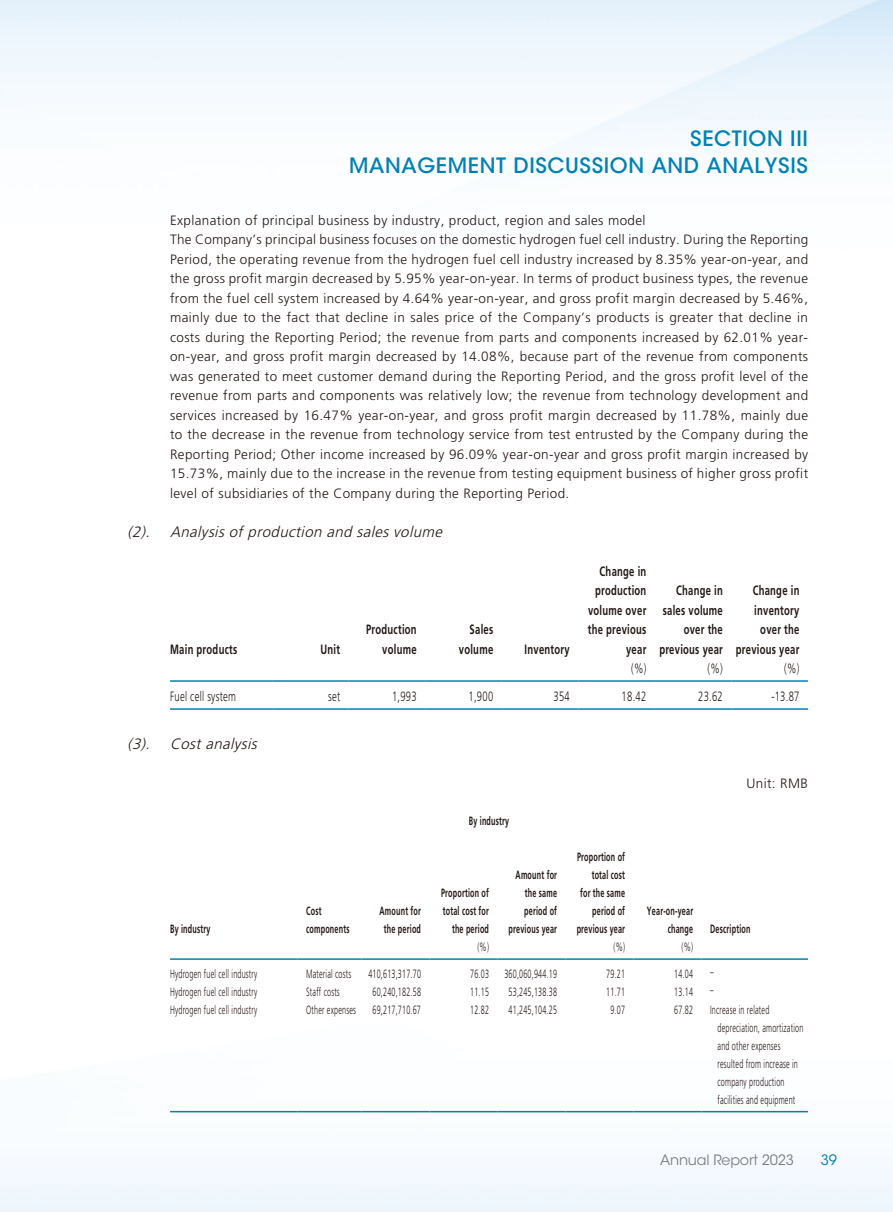
<style>
.page{position:relative;width:893px;height:1212px;background:#fff}
.page>*{position:absolute;margin:0;border:0;box-sizing:border-box;transform-origin:0 0}
.t1{font:500 21px/27px "ITC Avant Garde Std";letter-spacing:.03em;color:#0081b3;text-align:right}
.t2{font:italic 300 15px "Frutiger LT Std";color:#231916}
.t3{font:14.25px "ITC Avant Garde Std";letter-spacing:-.01em;color:#808080}
.t4{font:14.25px "ITC Avant Garde Std";color:#0081b3}
.t5{font:300 13.5px/19.5px "Frutiger LT Std";letter-spacing:.03em;color:#231916}
.t6{font:700 13.5px/19.5px "Frutiger LT Std";letter-spacing:.03em;color:#231916;text-align:right;scale:.7 1}
.t7{font:300 13.5px "Frutiger LT Std";letter-spacing:.03em;color:#231916;scale:.7 1}
.t8{font:300 12px/18px "Frutiger LT Std";letter-spacing:.03em;color:#231916;scale:.6 1}
.t9{font:700 12px/18px "Frutiger LT Std";letter-spacing:.03em;color:#231916;text-align:right;scale:.6 1}
</style>
<div class="page">
<hr style="left:170px;top:680px;width:102px;height:2px;background:#0081b3">
<hr style="left:272px;top:680px;width:77px;height:2px;background:#0081b3">
<hr style="left:349px;top:680px;width:76px;height:2px;background:#0081b3">
<hr style="left:425px;top:680px;width:77px;height:2px;background:#0081b3">
<hr style="left:502px;top:680px;width:76px;height:2px;background:#0081b3">
<hr style="left:578px;top:680px;width:77px;height:2px;background:#0081b3">
<hr style="left:655px;top:680px;width:76px;height:2px;background:#0081b3">
<hr style="left:731px;top:680px;width:77px;height:2px;background:#0081b3">
<hr style="left:170px;top:708px;width:102px;height:2px;background:#0081b3">
<hr style="left:272px;top:708px;width:77px;height:2px;background:#0081b3">
<hr style="left:349px;top:708px;width:76px;height:2px;background:#0081b3">
<hr style="left:425px;top:708px;width:77px;height:2px;background:#0081b3">
<hr style="left:502px;top:708px;width:76px;height:2px;background:#0081b3">
<hr style="left:578px;top:708px;width:77px;height:2px;background:#0081b3">
<hr style="left:655px;top:708px;width:76px;height:2px;background:#0081b3">
<hr style="left:731px;top:708px;width:77px;height:2px;background:#0081b3">
<hr style="left:170px;top:958px;width:128px;height:2px;background:#0081b3">
<hr style="left:298px;top:958px;width:63px;height:2px;background:#0081b3">
<hr style="left:361px;top:958px;width:68px;height:2px;background:#0081b3">
<hr style="left:429px;top:958px;width:68px;height:2px;background:#0081b3">
<hr style="left:497px;top:958px;width:69px;height:2px;background:#0081b3">
<hr style="left:566px;top:958px;width:68px;height:2px;background:#0081b3">
<hr style="left:634px;top:958px;width:68px;height:2px;background:#0081b3">
<hr style="left:702px;top:958px;width:106px;height:2px;background:#0081b3">
<hr style="left:170px;top:1111px;width:128px;height:1px;background:#0081b3">
<hr style="left:298px;top:1111px;width:63px;height:1px;background:#0081b3">
<hr style="left:361px;top:1111px;width:68px;height:1px;background:#0081b3">
<hr style="left:429px;top:1111px;width:68px;height:1px;background:#0081b3">
<hr style="left:497px;top:1111px;width:69px;height:1px;background:#0081b3">
<hr style="left:566px;top:1111px;width:68px;height:1px;background:#0081b3">
<hr style="left:634px;top:1111px;width:68px;height:1px;background:#0081b3">
<hr style="left:702px;top:1111px;width:106px;height:1px;background:#0081b3">
<h1 class="t1" style="left:349px;top:125px;width:460px">SECTION III<br>MANAGEMENT DISCUSSION AND ANALYSIS</h1>
<p class="t5" style="left:170px;top:210px;width:640px">Explanation of principal business by industry, product, region and sales model<br>The Company’s principal business focuses on the domestic hydrogen fuel cell industry. During the Reporting Period, the operating revenue from the hydrogen fuel cell industry increased by 8.35% year-on-year, and the gross profit margin decreased by 5.95% year-on-year. In terms of product business types, the revenue from the fuel cell system increased by 4.64% year-on-year, and gross profit margin decreased by 5.46%, mainly due to the fact that decline in sales price of the Company’s products is greater that decline in costs during the Reporting Period; the revenue from parts and components increased by 62.01% year&shy;on-year, and gross profit margin decreased by 14.08%, because part of the revenue from components was generated to meet customer demand during the Reporting Period, and the gross profit level of the revenue from parts and components was relatively low; the revenue from technology development and services increased by 16.47% year-on-year, and gross profit margin decreased by 11.78%, mainly due to the decrease in the revenue from technology service from test entrusted by the Company during the Reporting Period; Other income increased by 96.09% year-on-year and gross profit margin increased by 15.73%, mainly due to the increase in the revenue from testing equipment business of higher gross profit level of subsidiaries of the Company during the Reporting Period.</p>
<p class="t2" style="left:128px;top:523px;width:320px">(2). Analysis of production and sales volume</p>
<p class="t6" style="left:170px;top:639px;width:98px">Main products</p>
<p class="t6" style="left:320px;top:639px;width:30px">Unit</p>
<p class="t6" style="left:366px;top:620px;width:74px">Production volume</p>
<p class="t6" style="left:459px;top:620px;width:51px">Sales volume</p>
<p class="t6" style="left:525px;top:639px;width:66px">Inventory</p>
<p class="t6" style="left:588px;top:561px;width:85px">Change in production volume over the previous year</p>
<p class="t6" style="left:659px;top:581px;width:92px">Change in sales volume over the previous year</p>
<p class="t6" style="left:736px;top:581px;width:92px">Change in inventory over the previous year</p>
<p class="t7" style="left:631px;top:661px;width:23px">(%)</p>
<p class="t7" style="left:708px;top:661px;width:23px">(%)</p>
<p class="t7" style="left:784px;top:661px;width:23px">(%)</p>
<p class="t7" style="left:170px;top:689px;width:96px">Fuel cell system</p>
<p class="t7" style="left:328px;top:689px;width:19px">set</p>
<p class="t7" style="left:392px;top:689px;width:37px">1,993</p>
<p class="t7" style="left:469px;top:689px;width:37px">1,900</p>
<p class="t7" style="left:553px;top:689px;width:25px">354</p>
<p class="t7" style="left:622px;top:689px;width:37px">18.42</p>
<p class="t7" style="left:698px;top:689px;width:37px">23.62</p>
<p class="t7" style="left:771px;top:689px;width:42px">-13.87</p>
<p class="t2" style="left:128px;top:735px;width:135px">(3). Cost analysis</p>
<p class="t5" style="left:746px;top:773px;width:63px">Unit: RMB</p>
<p class="t9" style="left:469px;top:812px;width:69px">By industry</p>
<p class="t9" style="left:170px;top:920px;width:69px">By industry</p>
<p class="t9" style="left:306px;top:902px;width:74px;text-align:left">Cost components</p>
<p class="t9" style="left:380px;top:902px;width:71px;text-align:center">Amount for the period</p>
<p class="t9" style="left:441px;top:884px;width:82px">Proportion of total cost for the period</p>
<p class="t9" style="left:509px;top:866px;width:82px">Amount for the same period of previous year</p>
<p class="t9" style="left:577px;top:848px;width:82px">Proportion of total cost<br>for the same period of previous year</p>
<p class="t9" style="left:647px;top:902px;width:79px">Year-on-year change</p>
<p class="t8" style="left:477px;top:938px;width:21px">(%)</p>
<p class="t8" style="left:613px;top:938px;width:21px">(%)</p>
<p class="t8" style="left:681px;top:938px;width:21px">(%)</p>
<p class="t9" style="left:710px;top:920px;width:69px">Description</p>
<p class="t8" style="left:170px;top:965px;width:147px">Hydrogen fuel cell industry</p>
<p class="t8" style="left:306px;top:965px;width:77px">Material costs</p>
<p class="t8" style="left:368px;top:965px;width:89px">410,613,317.70</p>
<p class="t8" style="left:470px;top:965px;width:33px">76.03</p>
<p class="t8" style="left:504px;top:965px;width:89px">360,060,944.19</p>
<p class="t8" style="left:606px;top:965px;width:33px">79.21</p>
<p class="t8" style="left:674px;top:965px;width:33px">14.04</p>
<p class="t8" style="left:710px;top:963px;width:7px">–</p>
<p class="t8" style="left:170px;top:983px;width:147px">Hydrogen fuel cell industry</p>
<p class="t8" style="left:306px;top:983px;width:58px">Staff costs</p>
<p class="t8" style="left:373px;top:983px;width:82px">60,240,182.58</p>
<p class="t8" style="left:470px;top:983px;width:33px">11.15</p>
<p class="t8" style="left:509px;top:983px;width:82px">53,245,138.38</p>
<p class="t8" style="left:606px;top:983px;width:33px">11.71</p>
<p class="t8" style="left:674px;top:983px;width:33px">13.14</p>
<p class="t8" style="left:710px;top:981px;width:7px">–</p>
<p class="t8" style="left:170px;top:1001px;width:147px">Hydrogen fuel cell industry</p>
<p class="t8" style="left:306px;top:1001px;width:85px">Other expenses</p>
<p class="t8" style="left:373px;top:1001px;width:82px">69,217,710.67</p>
<p class="t8" style="left:470px;top:1001px;width:33px">12.82</p>
<p class="t8" style="left:509px;top:1001px;width:82px">41,245,104.25</p>
<p class="t8" style="left:610px;top:1001px;width:26px">9.07</p>
<p class="t8" style="left:674px;top:1001px;width:33px">67.82</p>
<p class="t8" style="left:717px;top:1001px;width:145px;text-indent:-7px">Increase in related depreciation, amortization and other expenses resulted from increase in company production facilities and equipment</p>
<p class="t3" style="left:660px;top:1151px;width:136px">Annual Report 2023</p>
<p class="t4" style="left:821px;top:1151px;width:18px">39</p>
</div>
